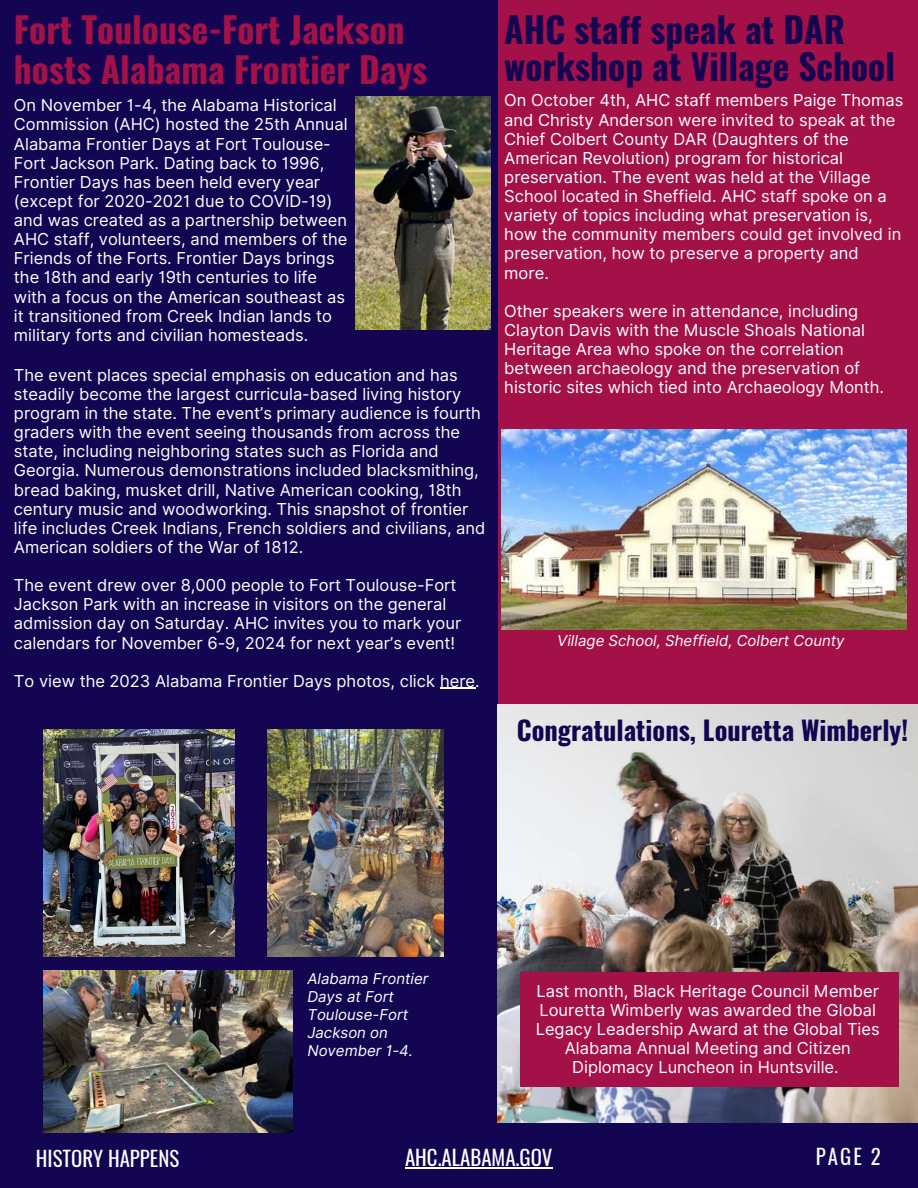
<style>
.page{position:relative;width:918px;height:1188px;background:#fff}
.page>*{position:absolute;margin:0;border:0;box-sizing:border-box;transform-origin:0 0}
.t1{font:700 35.4px/39.3px "Oswald";color:#a41148}
.t2{font:700 35.4px/37.2px "Oswald";color:#140552}
.t3{font:700 26.4px "Oswald";color:#140552}
.t4{font:20.85px "Oswald";color:#fafafa}
.t5{font:20.85px "Oswald";color:#fff}
.t6{font:16.5px/19.2px "Inter";color:#fff}
.t7{font:italic 15px/18px "Inter";color:#fff}
</style>
<div class="page">
<div style="left:0;top:1123px;width:918px;height:65px;background:#140552"></div>
<div style="left:0;top:0;width:498px;height:1124px;background:#140552"></div>
<div style="left:498px;top:0;width:420px;height:758px;background:#a41148"></div>
<img style="left:502px;top:430px;width:405px;height:199px">
<img style="left:356px;top:97px;width:135px;height:233px">
<img style="left:44px;top:730px;width:191px;height:227px">
<img style="left:268px;top:730px;width:176px;height:227px">
<img style="left:44px;top:970px;width:248px;height:162px">
<img style="left:498px;top:704px;width:420px;height:419px">
<hr style="left:440px;top:688px;width:35px;height:1px;background:#fff">
<hr style="left:405px;top:1167px;width:147px;height:1px;background:#fff">
<div style="left:520px;top:973px;width:378px;height:114px;background:#a41148"></div>
<p class="t1" style="left:14px;top:9px;width:415px">Fort Toulouse-Fort Jackson hosts Alabama Frontier Days</p>
<p class="t6" style="left:14px;top:96px;width:335px">On November 1-4, the Alabama Historical Commission (AHC) hosted the 25th Annual Alabama Frontier Days at Fort Toulouse-Fort Jackson Park. Dating back to 1996, Frontier Days has been held every year (except for 2020-2021 due to COVID-19) and was created as a partnership between AHC staff, volunteers, and members of the Friends of the Forts. Frontier Days brings the 18th and early 19th centuries to life with a focus on the American southeast as it transitioned from Creek Indian lands to military forts and civilian homesteads.</p>
<p class="t6" style="left:14px;top:365px;width:473px">The event places special emphasis on education and has steadily become the largest curricula-based living history program in the state. The event’s primary audience is fourth graders with the event seeing thousands from across the state, including neighboring states such as Florida and Georgia. Numerous demonstrations included blacksmithing, bread baking, musket drill, Native American cooking, 18th century music and woodworking. This snapshot of frontier life includes Creek Indians, French soldiers and civilians, and American soldiers of the War of 1812.</p>
<p class="t6" style="left:14px;top:576px;width:449px">The event drew over 8,000 people to Fort Toulouse-Fort Jackson Park with an increase in visitors on the general admission day on Saturday. AHC invites you to mark your calendars for November 6-9, 2024 for next year’s event!</p>
<p class="t6" style="left:14px;top:671px;width:467px">To view the 2023 Alabama Frontier Days photos, click here.</p>
<p class="t2" style="left:504px;top:9px;width:392px">AHC staff speak at DAR workshop at Village School</p>
<p class="t6" style="left:504px;top:91px;width:400px">On October 4th, AHC staff members Paige Thomas and Christy Anderson were invited to speak at the Chief Colbert County DAR (Daughters of the American Revolution) program for historical preservation. The event was held at the Village School located in Sheffield. AHC staff spoke on a variety of topics including what preservation is, how the community members could get involved in preservation, how to preserve a property and more.</p>
<p class="t6" style="left:504px;top:301px;width:381px">Other speakers were in attendance, including Clayton Davis with the Muscle Shoals National Heritage Area who spoke on the correlation between archaeology and the preservation of historic sites which tied into Archaeology Month.</p>
<p class="t7" style="left:557px;top:631px;width:289px">Village School, Sheffield, Colbert County</p>
<p class="t3" style="left:517px;top:710px;width:393px">Congratulations, Louretta Wimberly!</p>
<p class="t7" style="left:307px;top:969px;width:123px">Alabama Frontier<br>Days at Fort<br>Toulouse-Fort<br>Jackson on<br>November 1-4.</p>
<p class="t6" style="left:536px;top:981px;width:345px;text-align:center">Last month, Black Heritage Council Member Louretta Wimberly was awarded the Global Legacy Leadership Award at the Global Ties Alabama Annual Meeting and Citizen Diplomacy Luncheon in Huntsville.</p>
<p class="t4" style="left:36px;top:1142px;width:145px">HISTORY HAPPENS</p>
<p class="t5" style="left:405px;top:1141px;width:149px">AHC.ALABAMA.GOV</p>
<p class="t4" style="left:816px;top:1140px;width:66px">PAGE 2</p>
</div>
